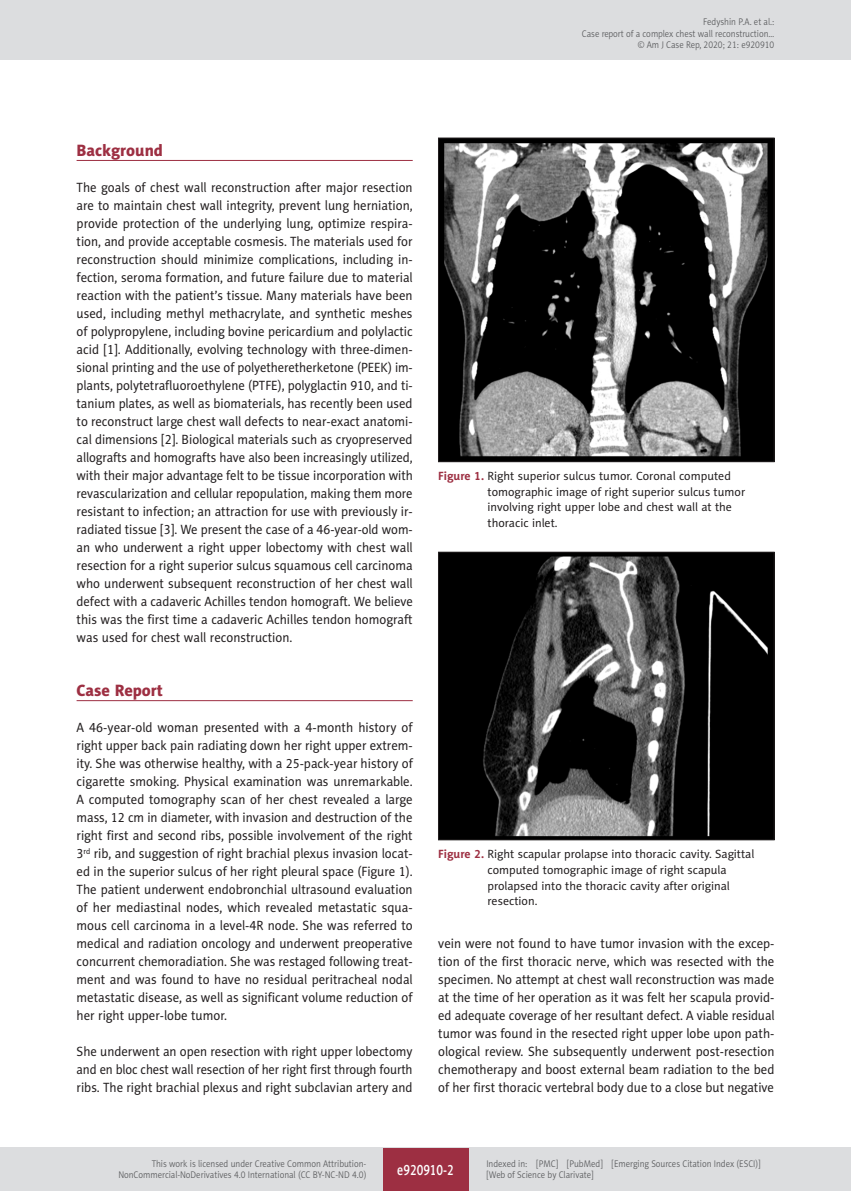
<style>
.page{position:relative;width:851px;height:1191px;background:#fff}
.page>*{position:absolute;margin:0;border:0;box-sizing:border-box;transform-origin:0 0}
.AJCR_Headline_1{font:16.5px "Naomi Sans EFN Heavy";color:#9d2f42}
.AJCR_e-PAGINA{font:15px "Naomi Sans EFN Medium";color:#fff;scale:.8 1}
.AJCR_Body{font:13.5px/18px "Naomi Sans EFN";color:#231f20;text-align:justify;scale:.95 1}
.AJCR_Rycina_tytul{font:12px/15.8px "Naomi Sans EFN";color:#231f20}
.AJCR_pagina_zywa{font:9.75px/11.2px "Naomi Sans EFN Light";color:#57585a;text-align:right;scale:.9 1}
.AJCR_pagina_sygnatur{font:9.75px "Naomi Sans EFN Light";color:#57585a;scale:.9 1}
.s1{font-weight:700;color:#9d2f42}
</style>
<div class="page">
<hr style="left:77px;top:160px;width:335px;height:1px;background:#9d2f42">
<hr style="left:77px;top:700px;width:335px;height:1px;background:#9d2f42">
<img style="left:440px;top:140px;width:332px;height:320px">
<div style="left:438px;top:138px;width:336px;height:324px;border:1px solid #231f20"></div>
<img style="left:440px;top:554px;width:332px;height:284px">
<div style="left:438px;top:552px;width:336px;height:288px;border:1px solid #231f20"></div>
<div style="left:0;top:0;width:850px;height:60px;background:#dcdddf"></div>
<hr style="left:850px;top:0;width:1px;height:60px;background:#dcdddf">
<div style="left:0;top:1148px;width:850px;height:43px;background:#dcdddf"></div>
<div style="left:383px;top:1147px;width:85px;height:43px;background:#9d2f42"></div>
<p class="AJCR_pagina_zywa" style="left:581px;top:16px;width:215px">Fedyshin P.A. et al.:<br>Case report of a complex chest wall reconstruction…</p>
<p class="AJCR_pagina_sygnatur" style="left:637px;top:39px;width:153px">© Am J Case Rep, 2020; 21: e920910</p>
<p class="AJCR_Headline_1" style="left:77px;top:140px;width:88px">Background</p>
<p class="AJCR_Body" style="left:77px;top:178px;width:355px">The goals of chest wall reconstruction after major resection are to maintain chest wall integrity, prevent lung herniation, provide protection of the underlying lung, optimize respira&shy;tion, and provide acceptable cosmesis. The materials used for reconstruction should minimize complications, including in&shy;fection, seroma formation, and future failure due to material reaction with the patient’s tissue. Many materials have been used, including methyl methacrylate, and synthetic meshes of polypropylene, including bovine pericardium and polylactic acid [1]. Additionally, evolving technology with three-dimen&shy;sional printing and the use of polyetheretherketone (PEEK) im&shy;plants, polytetrafluoroethylene (PTFE), polyglactin 910, and ti&shy;tanium plates, as well as biomaterials, has recently been used to reconstruct large chest wall defects to near-exact anatomi&shy;cal dimensions [2]. Biological materials such as cryopreserved allografts and homografts have also been increasingly utilized, with their major advantage felt to be tissue incorporation with revascularization and cellular repopulation, making them more resistant to infection; an attraction for use with previously ir&shy;radiated tissue [3]. We present the case of a 46-year-old wom&shy;an who underwent a right upper lobectomy with chest wall resection for a right superior sulcus squamous cell carcinoma who underwent subsequent reconstruction of her chest wall defect with a cadaveric Achilles tendon homograft. We believe this was the first time a cadaveric Achilles tendon homograft was used for chest wall reconstruction.</p>
<p class="AJCR_Headline_1" style="left:77px;top:680px;width:88px">Case Report</p>
<p class="AJCR_Body" style="left:77px;top:718px;width:355px">A 46-year-old woman presented with a 4-month history of right upper back pain radiating down her right upper extrem&shy;ity. She was otherwise healthy, with a 25-pack-year history of cigarette smoking. Physical examination was unremarkable.<br>A computed tomography scan of her chest revealed a large mass, 12 cm in diameter, with invasion and destruction of the right first and second ribs, possible involvement of the right 3<sup>rd</sup> rib, and suggestion of right brachial plexus invasion locat&shy;ed in the superior sulcus of her right pleural space (Figure 1).<br>The patient underwent endobronchial ultrasound evaluation of her mediastinal nodes, which revealed metastatic squa&shy;mous cell carcinoma in a level-4R node. She was referred to medical and radiation oncology and underwent preoperative concurrent chemoradiation. She was restaged following treat&shy;ment and was found to have no residual peritracheal nodal metastatic disease, as well as significant volume reduction of her right upper-lobe tumor.</p>
<p class="AJCR_Body" style="left:77px;top:1042px;width:355px">She underwent an open resection with right upper lobectomy and en bloc chest wall resection of her right first through fourth ribs. The right brachial plexus and right subclavian artery and</p>
<p class="AJCR_Rycina_tytul" style="left:487px;top:468px;width:259px;text-indent:-49px"><span class="s1">Figure 1.</span> Right superior sulcus tumor. Coronal computed tomographic image of right superior sulcus tumor involving right upper lobe and chest wall at the thoracic inlet.</p>
<p class="AJCR_Rycina_tytul" style="left:487px;top:846px;width:268px;text-indent:-49px"><span class="s1">Figure 2.</span> Right scapular prolapse into thoracic cavity. Sagittal computed tomographic image of right scapula prolapsed into the thoracic cavity after original resection.</p>
<p class="AJCR_Body" style="left:438px;top:934px;width:355px">vein were not found to have tumor invasion with the excep&shy;tion of the first thoracic nerve, which was resected with the specimen. No attempt at chest wall reconstruction was made at the time of her operation as it was felt her scapula provid&shy;ed adequate coverage of her resultant defect. A viable residual tumor was found in the resected right upper lobe upon path&shy;ological review. She subsequently underwent post-resection chemotherapy and boost external beam radiation to the bed of her first thoracic vertebral body due to a close but negative</p>
<p class="AJCR_pagina_zywa" style="left:118px;top:1158px;width:277px">This work is licensed under Creative Common Attribution-<br>NonCommercial-NoDerivatives 4.0 International (CC BY-NC-ND 4.0)</p>
<p class="AJCR_e-PAGINA" style="left:397px;top:1160px;width:72px">e920910-2</p>
<p class="AJCR_pagina_zywa" style="left:486px;top:1158px;width:306px;text-align:left">Indexed in: [PMC] [PubMed] [Emerging Sources Citation Index (ESCI)] [Web of Science by Clarivate]</p>
</div>
